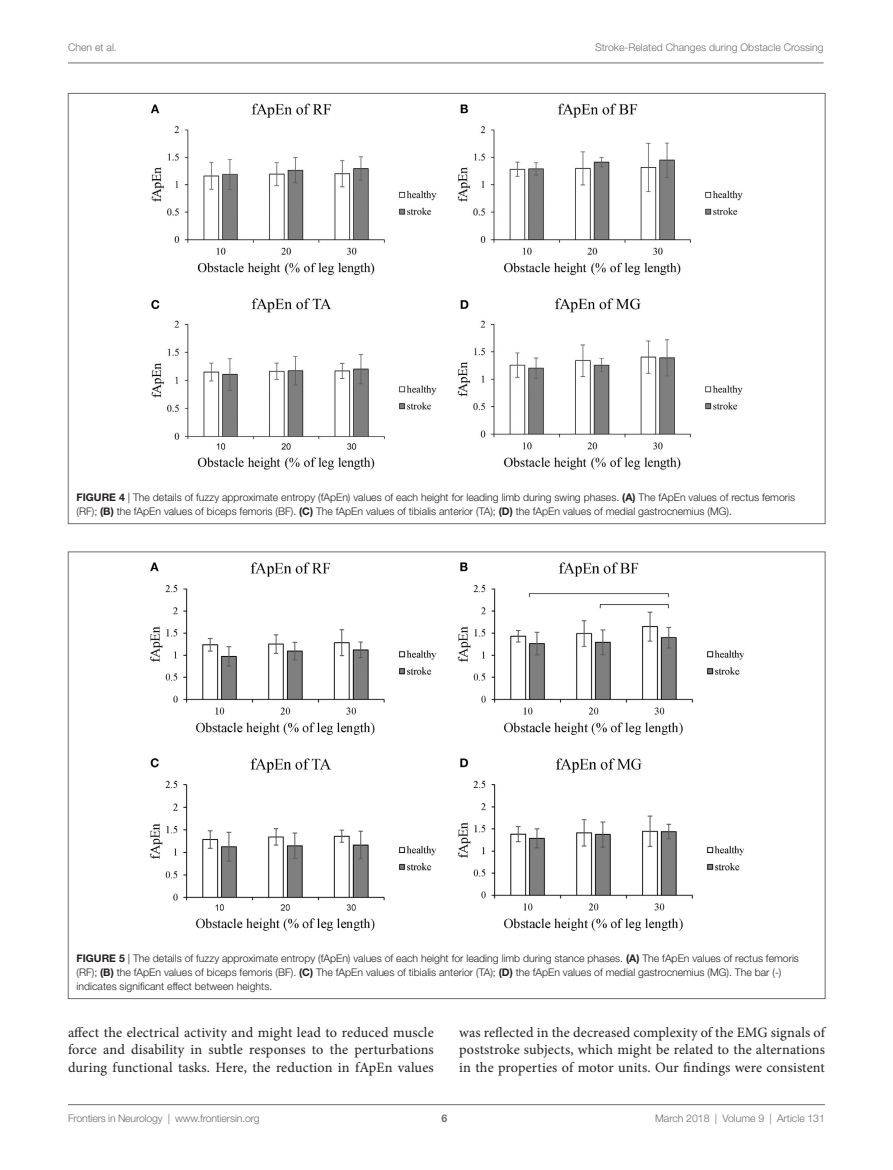
<style>
.page{position:relative;width:893px;height:1170px;background:#fff}
.page>*{position:absolute;margin:0;border:0;box-sizing:border-box;transform-origin:0 0}
.t1{font:14.25px/17.2px "Minion Pro";letter-spacing:.01em;color:#231f20;text-align:justify}
.t2{font:300 10.5px/14.2px "Helvetica Neue LT Std";color:#231f20}
.t3{font:300 10.5px "Helvetica Neue LT Std";color:#6c6d70}
.t4{font:700 10.5px "Helvetica Neue LT Std";color:#6c6d70}
.s1{font-weight:700}
</style>
<div class="page">
<img style="left:150px;top:103px;width:593px;height:367px">
<hr style="left:68px;top:63px;width:756px;height:1px;background:#6c6d70">
<hr style="left:68px;top:1104px;width:757px;height:1px;background:#6c6d70">
<img style="left:150px;top:562px;width:594px;height:369px">
<p class="t3" style="left:68px;top:41px;width:50px">Chen et al.</p>
<p class="t3" style="left:595px;top:41px;width:230px">Stroke-Related Changes during Obstacle Crossing</p>
<p class="t2" style="left:77px;top:490px;width:720px"><span class="s1">FIGURE 4</span> | The details of fuzzy approximate entropy (fApEn) values of each height for leading limb during swing phases. <span class="s1">(A)</span> The fApEn values of rectus femoris (RF); <span class="s1">(B)</span> the fApEn values of biceps femoris (BF). <span class="s1">(C)</span> The fApEn values of tibialis anterior (TA); <span class="s1">(D)</span> the fApEn values of medial gastrocnemius (MG).</p>
<p class="t2" style="left:77px;top:950px;width:724px"><span class="s1">FIGURE 5</span> | The details of fuzzy approximate entropy (fApEn) values of each height for leading limb during stance phases. <span class="s1">(A)</span> The fApEn values of rectus femoris (RF); <span class="s1">(B)</span> the fApEn values of biceps femoris (BF). <span class="s1">(C)</span> The fApEn values of tibialis anterior (TA); <span class="s1">(D)</span> the fApEn values of medial gastrocnemius (MG). The bar (-) indicates significant effect between heights.</p>
<h1 class="t1" style="left:68px;top:1023px;width:367px">affect the electrical activity and might lead to reduced muscle force and disability in subtle responses to the perturbations during functional tasks. Here, the reduction in fApEn values</h1>
<h1 class="t1" style="left:459px;top:1023px;width:367px">was reflected in the decreased complexity of the EMG signals of poststroke subjects, which might be related to the alternations in the properties of motor units. Our findings were consistent</h1>
<p class="t3" style="left:68px;top:1111px;width:193px">Frontiers in Neurology | www.frontiersin.org</p>
<p class="t3" style="left:655px;top:1111px;width:171px">March 2018 | Volume 9 | Article 131</p>
<p class="t4" style="left:441px;top:1111px;width:7px">6</p>
</div>
